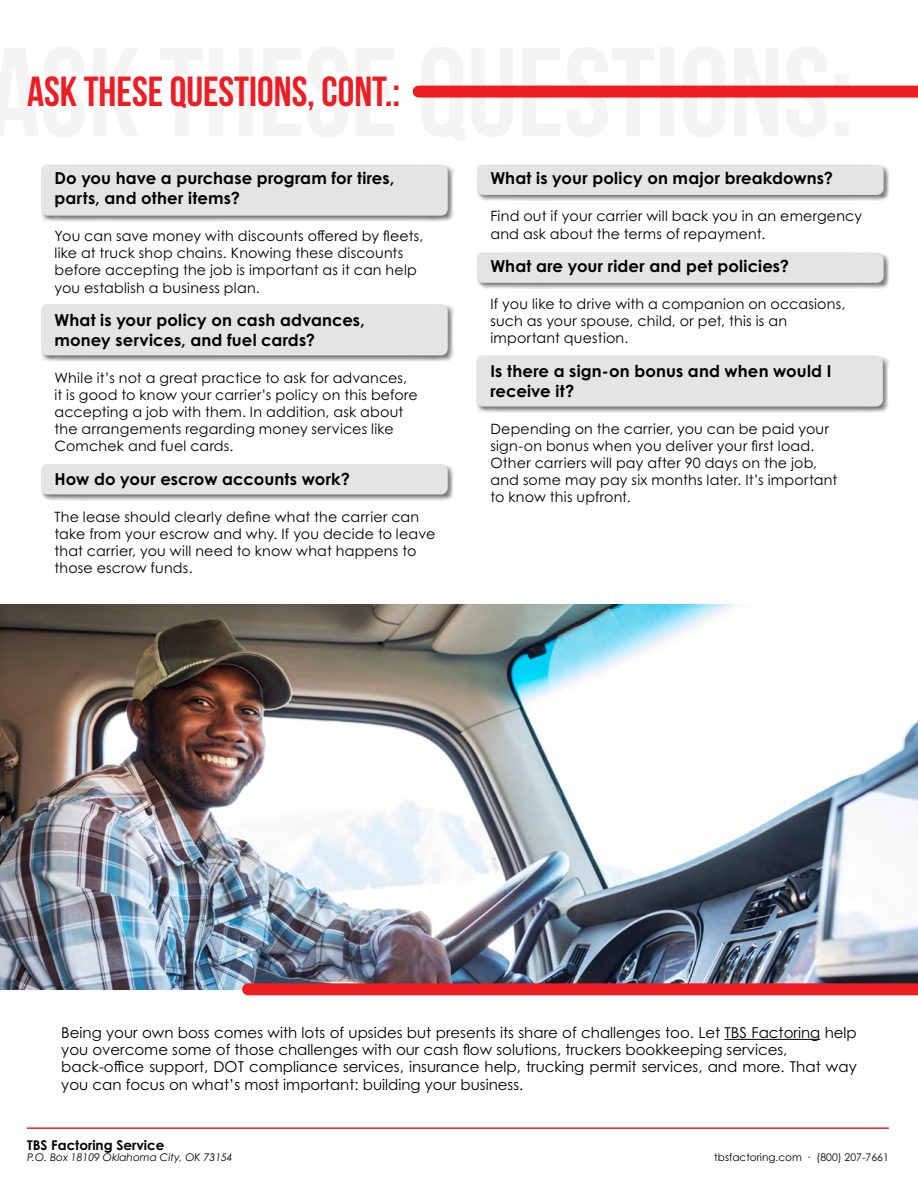
<style>
.page{position:relative;width:918px;height:1188px;background:#fff}
.page>*{position:absolute;margin:0;border:0;box-sizing:border-box;transform-origin:0 0}
.t1{font:700 42px "Bebas Neue";color:#ed1d24}
.t2{font:700 16.5px/19.8px "Century Gothic Pro";letter-spacing:.01em;color:#000}
.t3{font:15px/17.2px "Century Gothic Pro";color:#000}
.t4{font:14.25px/17.1px "Century Gothic Pro";letter-spacing:.015em;color:#000}
.t5{font:700 13.5px "Century Gothic Pro";color:#000}
.t6{font:italic 10.5px "Century Gothic Pro";color:#000}
.t7{font:10.5px "Century Gothic Pro";color:#000}
</style>
<div class="page">
<img style="left:0;top:605px;width:918px;height:384px">
<div style="left:41px;top:164px;width:413px;height:58px;background:#000;opacity:.5"></div>
<div style="left:41px;top:165px;width:407px;height:51px;background:#e4e4e4;border-radius:7px"></div>
<div style="left:476px;top:355px;width:413px;height:58px;background:#000;opacity:.5"></div>
<div style="left:476px;top:355px;width:407px;height:51px;background:#e4e4e4;border-radius:7px"></div>
<div style="left:41px;top:304px;width:413px;height:58px;background:#000;opacity:.5"></div>
<div style="left:41px;top:304px;width:407px;height:51px;background:#e4e4e4;border-radius:7px"></div>
<div style="left:477px;top:164px;width:413px;height:37px;background:#000;opacity:.5"></div>
<div style="left:477px;top:165px;width:407px;height:30px;background:#e4e4e4;border-radius:7px"></div>
<div style="left:477px;top:252px;width:413px;height:37px;background:#000;opacity:.5"></div>
<div style="left:477px;top:252px;width:407px;height:31px;background:#e4e4e4;border-radius:7px"></div>
<div style="left:41px;top:464px;width:413px;height:37px;background:#000;opacity:.5"></div>
<div style="left:41px;top:464px;width:407px;height:30px;background:#e4e4e4;border-radius:7px"></div>
<hr style="left:724px;top:1039px;width:96px;height:1px;background:#000">
<div style="left:248px;top:983px;width:670px;height:12px;background:#ed1d24"></div>
<div style="left:419px;top:86px;width:499px;height:12px;background:#ed1d24"></div>
<hr style="left:27px;top:1127px;width:862px;height:2px;background:#ed1d24">
<h1 class="t1" style="left:27px;top:68px;width:375px">ASK THESE QUESTIONS, CONT.:</h1>
<p class="t2" style="left:55px;top:168px;width:341px">Do you have a purchase program for tires, parts, and other items?</p>
<p class="t4" style="left:55px;top:227px;width:370px">You can save money with discounts offered by fleets, like at truck shop chains. Knowing these discounts before accepting the job is important as it can help you establish a business plan.</p>
<p class="t2" style="left:55px;top:310px;width:312px">What is your policy on cash advances, money services, and fuel cards?</p>
<p class="t4" style="left:55px;top:369px;width:365px">While it’s not a great practice to ask for advances, it is good to know your carrier’s policy on this before accepting a job with them. In addition, ask about the arrangements regarding money services like Comchek and fuel cards.</p>
<p class="t2" style="left:55px;top:469px;width:297px">How do your escrow accounts work?</p>
<p class="t4" style="left:55px;top:508px;width:382px">The lease should clearly define what the carrier can take from your escrow and why. If you decide to leave that carrier, you will need to know what happens to those escrow funds.</p>
<p class="t2" style="left:490px;top:168px;width:344px">What is your policy on major breakdowns?</p>
<p class="t4" style="left:490px;top:208px;width:373px">Find out if your carrier will back you in an emergency and ask about the terms of repayment.</p>
<p class="t2" style="left:490px;top:256px;width:300px">What are your rider and pet policies?</p>
<p class="t4" style="left:490px;top:295px;width:356px">If you like to drive with a companion on occasions, such as your spouse, child, or pet, this is an important question.</p>
<p class="t2" style="left:490px;top:361px;width:342px">Is there a sign-on bonus and when would I receive it?</p>
<p class="t4" style="left:490px;top:420px;width:348px">Depending on the carrier, you can be paid your sign-on bonus when you deliver your first load.<br>Other carriers will pay after 90 days on the job, and some may pay six months later. It’s important to know this upfront.</p>
<p class="t3" style="left:61px;top:1024px;width:797px">Being your own boss comes with lots of upsides but presents its share of challenges too. Let TBS Factoring help you overcome some of those challenges with our cash flow solutions, truckers bookkeeping services, back-office support, DOT compliance services, insurance help, trucking permit services, and more. That way you can focus on what’s most important: building your business.</p>
<p class="t5" style="left:27px;top:1137px;width:139px">TBS Factoring Service</p>
<p class="t6" style="left:27px;top:1151px;width:207px">P.O. Box 18109 Oklahoma City, OK 73154</p>
<p class="t7" style="left:714px;top:1151px;width:176px">tbsfactoring.com · (800) 207-7661</p>
</div>
